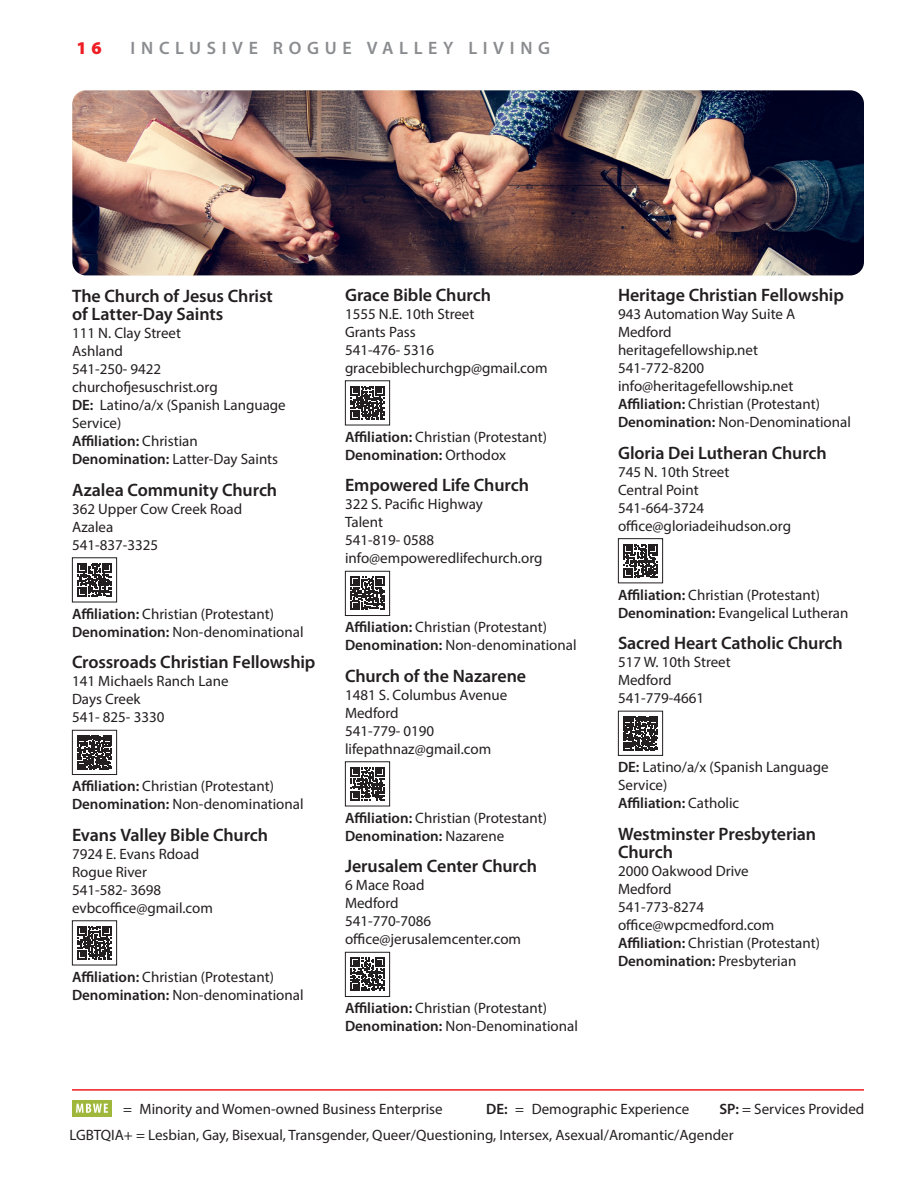
<style>
.page{position:relative;width:918px;height:1188px;background:#fff}
.page>*{position:absolute;margin:0;border:0;box-sizing:border-box;transform-origin:0 0}
.t1{font:600 18px/18px "Myriad Pro";letter-spacing:-.005em;color:#231f20}
.t2{font:600 18px "Myriad Pro";letter-spacing:.315em;color:#8a8c8f}
.t3{font:900 18px "Myriad Pro";color:#ee1d23}
.t4{font:15px/18px "Myriad Pro";color:#231f20}
.s1{font-weight:600}
</style>
<div class="page">
<div style="left:72px;top:1100px;width:40px;height:16px;background:#9fb73b"></div>
<svg style="left:76px;top:1104px;width:32px;height:9px"></svg>
<hr style="left:72px;top:1089px;width:792px;height:2px;background:#ee1d23">
<img style="left:72px;top:90px;width:792px;height:185px">
<svg style="left:78px;top:563px;width:33px;height:34px"></svg>
<div style="left:72px;top:557px;width:45px;height:45px;border:1px solid #231f20"></div>
<svg style="left:77px;top:735px;width:35px;height:35px"></svg>
<div style="left:72px;top:730px;width:45px;height:45px;border:1px solid #231f20"></div>
<svg style="left:78px;top:926px;width:33px;height:34px"></svg>
<div style="left:72px;top:920px;width:45px;height:45px;border:1px solid #231f20"></div>
<svg style="left:351px;top:386px;width:33px;height:34px"></svg>
<div style="left:345px;top:380px;width:45px;height:45px;border:1px solid #231f20"></div>
<svg style="left:351px;top:577px;width:33px;height:33px"></svg>
<div style="left:345px;top:571px;width:45px;height:45px;border:1px solid #231f20"></div>
<svg style="left:351px;top:767px;width:33px;height:34px"></svg>
<div style="left:345px;top:761px;width:45px;height:45px;border:1px solid #231f20"></div>
<svg style="left:351px;top:958px;width:33px;height:33px"></svg>
<div style="left:345px;top:952px;width:45px;height:45px;border:1px solid #231f20"></div>
<svg style="left:624px;top:544px;width:33px;height:34px"></svg>
<div style="left:618px;top:538px;width:45px;height:45px;border:1px solid #231f20"></div>
<svg style="left:623px;top:716px;width:35px;height:35px"></svg>
<div style="left:618px;top:711px;width:45px;height:45px;border:1px solid #231f20"></div>
<p class="t3" style="left:76px;top:38px;width:27px">1 6</p>
<p class="t2" style="left:131px;top:38px;width:421px">INCLUSIVE ROGUE VALLEY LIVING</p>
<p class="t1" style="left:72px;top:288px;width:202px">The Church of Jesus Christ of Latter-Day Saints</p>
<p class="t4" style="left:72px;top:324px;width:215px">111 N. Clay Street<br>Ashland<br>541-250- 9422 churchofjesuschrist.org<br><span class="s1">DE:</span> Latino/a/x (Spanish Language<br>Service)<br><span class="s1">Affiliation:</span> Christian<br><span class="s1">Denomination:</span> Latter-Day Saints</p>
<p class="t1" style="left:72px;top:481px;width:207px">Azalea Community Church</p>
<p class="t4" style="left:72px;top:500px;width:172px">362 Upper Cow Creek Road<br>Azalea<br>541-837-3325</p>
<p class="t4" style="left:72px;top:605px;width:233px"><span class="s1">Affiliation:</span> Christian (Protestant)<br><span class="s1">Denomination:</span> Non-denominational</p>
<p class="t1" style="left:72px;top:654px;width:245px">Crossroads Christian Fellowship</p>
<p class="t4" style="left:72px;top:672px;width:158px">141 Michaels Ranch Lane<br>Days Creek<br>541- 825- 3330</p>
<p class="t4" style="left:72px;top:777px;width:233px"><span class="s1">Affiliation:</span> Christian (Protestant)<br><span class="s1">Denomination:</span> Non-denominational</p>
<p class="t1" style="left:72px;top:826px;width:198px">Evans Valley Bible Church</p>
<p class="t4" style="left:72px;top:845px;width:142px">7924 E. Evans Rdoad<br>Rogue River<br>541-582- 3698 evbcoffice@gmail.com</p>
<p class="t4" style="left:72px;top:968px;width:233px"><span class="s1">Affiliation:</span> Christian (Protestant)<br><span class="s1">Denomination:</span> Non-denominational</p>
<p class="t1" style="left:345px;top:286px;width:148px">Grace Bible Church</p>
<p class="t4" style="left:345px;top:305px;width:204px">1555 N.E. 10th Street<br>Grants Pass<br>541-476- 5316 gracebiblechurchgp@gmail.com</p>
<p class="t4" style="left:345px;top:428px;width:203px"><span class="s1">Affiliation:</span> Christian (Protestant)<br><span class="s1">Denomination:</span> Orthodox</p>
<p class="t1" style="left:345px;top:477px;width:186px">Empowered Life Church</p>
<p class="t4" style="left:345px;top:495px;width:199px">322 S. Pacific Highway<br>Talent<br>541-819- 0588 info@empoweredlifechurch.org</p>
<p class="t4" style="left:345px;top:618px;width:233px"><span class="s1">Affiliation:</span> Christian (Protestant)<br><span class="s1">Denomination:</span> Non-denominational</p>
<p class="t1" style="left:345px;top:667px;width:183px">Church of the Nazarene</p>
<p class="t4" style="left:345px;top:686px;width:164px">1481 S. Columbus Avenue<br>Medford<br>541-779- 0190 lifepathnaz@gmail.com</p>
<p class="t4" style="left:345px;top:809px;width:203px"><span class="s1">Affiliation:</span> Christian (Protestant)<br><span class="s1">Denomination:</span> Nazarene</p>
<p class="t1" style="left:345px;top:858px;width:194px">Jerusalem Center Church</p>
<p class="t4" style="left:345px;top:876px;width:178px">6 Mace Road<br>Medford<br>541-770-7086 office@jerusalemcenter.com</p>
<p class="t4" style="left:345px;top:999px;width:234px"><span class="s1">Affiliation:</span> Christian (Protestant)<br><span class="s1">Denomination:</span> Non-Denominational</p>
<p class="t1" style="left:618px;top:287px;width:227px">Heritage Christian Fellowship</p>
<p class="t4" style="left:618px;top:305px;width:234px">943 Automation Way Suite A<br>Medford<br>heritagefellowship.net<br>541-772-8200 info@heritagefellowship.net<br><span class="s1">Affiliation:</span> Christian (Protestant)<br><span class="s1">Denomination:</span> Non-Denominational</p>
<p class="t1" style="left:618px;top:444px;width:210px">Gloria Dei Lutheran Church</p>
<p class="t4" style="left:618px;top:463px;width:175px">745 N. 10th Street<br>Central Point<br>541-664-3724 office@gloriadeihudson.org</p>
<p class="t4" style="left:618px;top:586px;width:232px"><span class="s1">Affiliation:</span> Christian (Protestant)<br><span class="s1">Denomination:</span> Evangelical Lutheran</p>
<p class="t1" style="left:618px;top:635px;width:226px">Sacred Heart Catholic Church</p>
<p class="t4" style="left:618px;top:653px;width:114px">517 W. 10th Street<br>Medford<br>541-779-4661</p>
<p class="t4" style="left:618px;top:758px;width:212px"><span class="s1">DE:</span> Latino/a/x (Spanish Language<br>Service)<br><span class="s1">Affiliation:</span> Catholic</p>
<p class="t1" style="left:618px;top:825px;width:200px">Westminster Presbyterian<br>Church</p>
<p class="t4" style="left:618px;top:862px;width:203px">2000 Oakwood Drive<br>Medford<br>541-773-8274 office@wpcmedford.com<br><span class="s1">Affiliation:</span> Christian (Protestant)<br><span class="s1">Denomination:</span> Presbyterian</p>
<p class="t4" style="left:70px;top:1096px;width:796px;line-height:25.8px;text-indent:650px"><span class="s1">SP:</span> = Services Provided<br>LGBTQIA+ = Lesbian, Gay, Bisexual, Transgender, Queer/Questioning, Intersex, Asexual/Aromantic/Agender</p>
<p class="t4" style="left:123px;top:1100px;width:321px">= Minority and Women-owned Business Enterprise</p>
<p class="t4" style="left:486px;top:1100px;width:205px"><span class="s1">DE:</span> = Demographic Experience</p>
</div>
